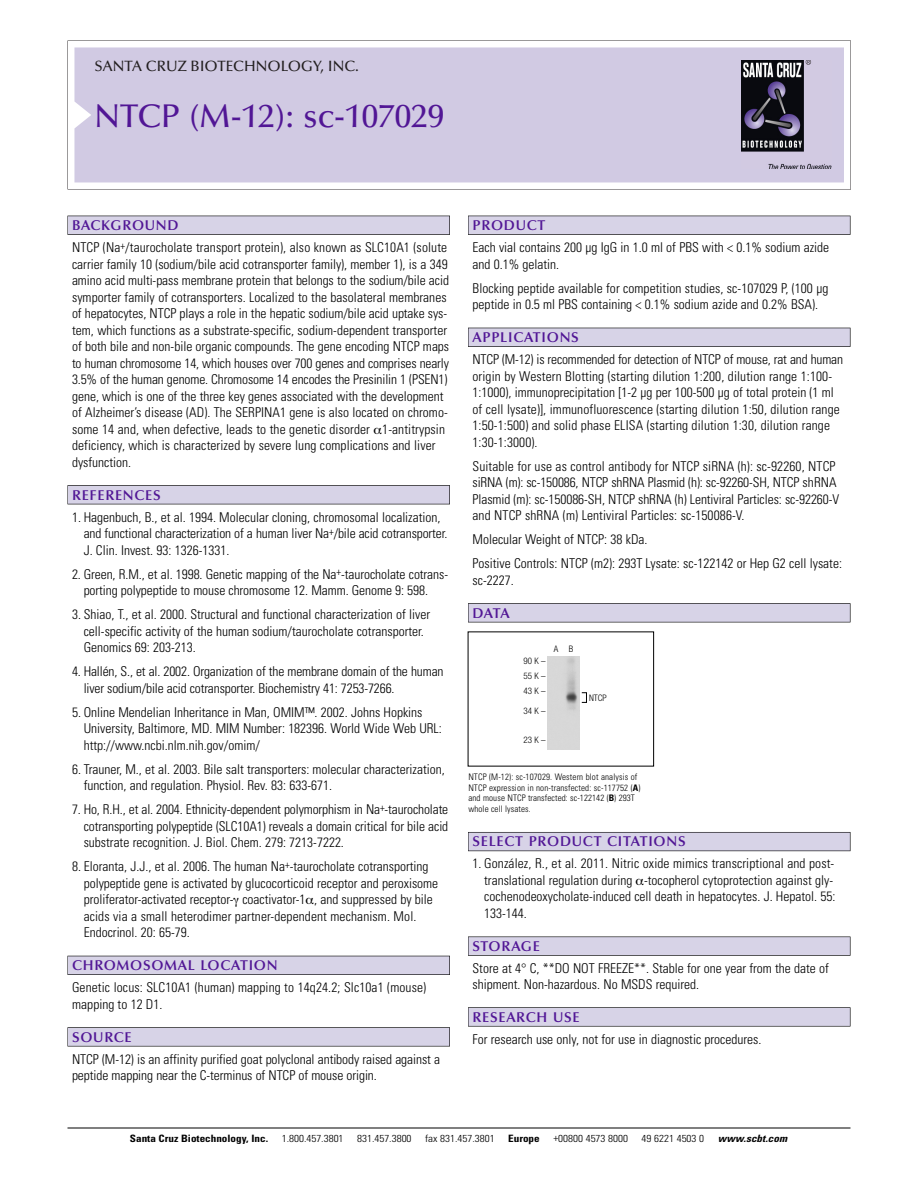
<style>
.page{position:relative;width:918px;height:1188px;background:#fff}
.page>*{position:absolute;margin:0;border:0;box-sizing:border-box;transform-origin:0 0}
.t1{font:500 33px "Optima";color:#511695}
.t2{font:500 15px "Optima";color:#231f20}
.t3{font:600 14.25px "Optima";letter-spacing:.05em;color:#511695}
.t4{font:300 condensed 13.5px/16.5px "Univers";color:#000}
.t5{font:300 condensed 10.2px "Univers";color:#000;scale:1.1 1}
.t6{font:700 condensed 10.2px "Univers";color:#000;scale:1.1 1}
.t7{font:italic 700 condensed 10.2px "Univers";letter-spacing:.005em;color:#000;scale:1.1 1}
.t8{font:300 condensed 9px/10.5px "Univers";letter-spacing:.015em;color:#000}
.t9{font:300 condensed 9px/15px "Helvetica Neue";color:#000;text-align:justify}
.s1{font-weight:700}
</style>
<div class="page">
<svg style="left:68px;top:40px;width:783px;height:149px"></svg>
<div style="left:74px;top:47px;width:770px;height:135px;background:#d1cae3"></div>
<img style="left:741px;top:60px;width:90px;height:108px">
<div style="left:68px;top:216px;width:382px;height:19px;background:#525155"></div>
<div style="left:68px;top:216px;width:381px;height:18px;background:#d7d3e7"></div>
<div style="left:68px;top:485px;width:382px;height:19px;background:#525155"></div>
<div style="left:68px;top:486px;width:381px;height:18px;background:#d7d3e7"></div>
<div style="left:68px;top:956px;width:382px;height:19px;background:#525158"></div>
<div style="left:68px;top:956px;width:381px;height:18px;background:#d7d3e7"></div>
<div style="left:68px;top:1027px;width:382px;height:19px;background:#575759"></div>
<div style="left:68px;top:1028px;width:381px;height:18px;background:#d7d3e7"></div>
<div style="left:468px;top:216px;width:382px;height:19px;background:#525155"></div>
<div style="left:468px;top:216px;width:382px;height:18px;background:#d7d3e7"></div>
<div style="left:468px;top:328px;width:382px;height:19px;background:#515055"></div>
<div style="left:468px;top:328px;width:382px;height:18px;background:#d7d3e7"></div>
<div style="left:468px;top:603px;width:382px;height:19px;background:#545357"></div>
<div style="left:468px;top:604px;width:382px;height:18px;background:#d7d3e7"></div>
<div style="left:468px;top:832px;width:382px;height:19px;background:#5b5961"></div>
<div style="left:468px;top:833px;width:382px;height:18px;background:#d7d3e7"></div>
<div style="left:468px;top:937px;width:382px;height:19px;background:#575759"></div>
<div style="left:468px;top:937px;width:382px;height:18px;background:#d7d3e7"></div>
<svg style="left:468px;top:1007px;width:382px;height:20px"></svg>
<div style="left:468px;top:1008px;width:382px;height:18px;background:#d7d3e7"></div>
<hr style="left:68px;top:1128px;width:782px;height:1px;background:#000">
<img style="left:548px;top:656px;width:31px;height:93px">
<div style="left:582px;top:693px;width:5px;height:9px;border:1px solid #000"></div>
<p class="t2" style="left:94px;top:61px;width:266px">SANTA CRUZ BIOTECHNOLOGY, INC.</p>
<h1 class="t1" style="left:94px;top:103px;width:351px">NTCP (M-12): sc-107029</h1>
<p class="t3" style="left:72px;top:219px;width:108px">BACKGROUND</p>
<p class="t4" style="left:72px;top:240px;width:379px">NTCP (Na<sup>+</sup>/taurocholate transport protein), also known as SLC10A1 (solute carrier family 10 (sodium/bile acid cotransporter family), member 1), is a 349 amino acid multi-pass membrane protein that belongs to the sodium/bile acid symporter family of cotransporters. Localized to the basolateral membranes of hepatocytes, NTCP plays a role in the hepatic sodium/bile acid uptake sys&shy;tem, which functions as a substrate-specific, sodium-dependent transporter of both bile and non-bile organic compounds. The gene encoding NTCP maps to human chromosome 14, which houses over 700 genes and comprises nearly 3.5% of the human genome. Chromosome 14 encodes the Presinilin 1 (PSEN1) gene, which is one of the three key genes associated with the development of Alzheimer’s disease (AD). The SERPINA1 gene is also located on chromo&shy;some 14 and, when defective, leads to the genetic disorder 1-antitrypsin deficiency, which is characterized by severe lung complications and liver dysfunction.</p>
<p class="t3" style="left:72px;top:489px;width:90px">REFERENCES</p>
<p class="t4" style="left:84px;top:510px;width:365px;text-indent:-12px">1. Hagenbuch, B., et al. 1994. Molecular cloning, chromosomal localization, and functional characterization of a human liver Na<sup>+</sup>/bile acid cotransporter.<br>J. Clin. Invest. 93: 1326-1331.</p>
<p class="t4" style="left:84px;top:567px;width:366px;text-indent:-12px">2. Green, R.M., et al. 1998. Genetic mapping of the Na<sup>+</sup>-taurocholate cotrans&shy;porting polypeptide to mouse chromosome 12. Mamm. Genome 9: 598.</p>
<p class="t4" style="left:84px;top:607px;width:348px;text-indent:-12px">3. Shiao, T., et al. 2000. Structural and functional characterization of liver cell-specific activity of the human sodium/taurocholate cotransporter.<br>Genomics 69: 203-213.</p>
<p class="t4" style="left:84px;top:664px;width:361px;text-indent:-12px">4. Hallén, S., et al. 2002. Organization of the membrane domain of the human liver sodium/bile acid cotransporter. Biochemistry 41: 7253-7266.</p>
<p class="t4" style="left:84px;top:705px;width:360px;text-indent:-12px">5. Online Mendelian Inheritance in Man, OMIM™. 2002. Johns Hopkins<br>University, Baltimore, MD. MIM Number: 182396. World Wide Web URL: http://www.ncbi.nlm.nih.gov/omim/</p>
<p class="t4" style="left:84px;top:762px;width:363px;text-indent:-12px">6. Trauner, M., et al. 2003. Bile salt transporters: molecular characterization, function, and regulation. Physiol. Rev. 83: 633-671.</p>
<p class="t4" style="left:84px;top:802px;width:366px;text-align:justify;text-indent:-12px">7. Ho, R.H., et al. 2004. Ethnicity-dependent polymorphism in Na<sup>+</sup>-taurocholate cotransporting polypeptide (SLC10A1) reveals a domain critical for bile acid substrate recognition. J. Biol. Chem. 279: 7213-7222.</p>
<p class="t4" style="left:84px;top:859px;width:356px;text-indent:-12px">8. Eloranta, J.J., et al. 2006. The human Na<sup>+</sup>-taurocholate cotransporting polypeptide gene is activated by glucocorticoid receptor and peroxisome proliferator-activated receptor- coactivator-1 , and suppressed by bile acids via a small heterodimer partner-dependent mechanism. Mol.<br>Endocrinol. 20: 65-79.</p>
<p class="t3" style="left:72px;top:960px;width:207px">CHROMOSOMAL LOCATION</p>
<p class="t4" style="left:72px;top:980px;width:356px">Genetic locus: SLC10A1 (human) mapping to 14q24.2; Slc10a1 (mouse) mapping to 12 D1.</p>
<p class="t3" style="left:72px;top:1031px;width:61px">SOURCE</p>
<p class="t4" style="left:72px;top:1052px;width:370px">NTCP (M-12) is an affinity purified goat polyclonal antibody raised against a peptide mapping near the C-terminus of NTCP of mouse origin.</p>
<p class="t3" style="left:473px;top:219px;width:74px">PRODUCT</p>
<p class="t4" style="left:473px;top:240px;width:358px">Each vial contains 200 µg IgG in 1.0 ml of PBS with &lt; 0.1% sodium azide and 0.1% gelatin.</p>
<p class="t4" style="left:473px;top:281px;width:357px">Blocking peptide available for competition studies, sc-107029 P, (100 µg peptide in 0.5 ml PBS containing &lt; 0.1% sodium azide and 0.2% BSA).</p>
<p class="t3" style="left:473px;top:332px;width:108px">APPLICATIONS</p>
<p class="t4" style="left:473px;top:352px;width:372px">NTCP (M-12) is recommended for detection of NTCP of mouse, rat and human origin by Western Blotting (starting dilution 1:200, dilution range 1:100- 1:1000), immunoprecipitation [1-2 µg per 100-500 µg of total protein (1 ml of cell lysate)], immunofluorescence (starting dilution 1:50, dilution range 1:50-1:500) and solid phase ELISA (starting dilution 1:30, dilution range 1:30-1:3000).</p>
<p class="t4" style="left:473px;top:459px;width:368px">Suitable for use as control antibody for NTCP siRNA (h): sc-92260, NTCP siRNA (m): sc-150086, NTCP shRNA Plasmid (h): sc-92260-SH, NTCP shRNA Plasmid (m): sc-150086-SH, NTCP shRNA (h) Lentiviral Particles: sc-92260-V and NTCP shRNA (m) Lentiviral Particles: sc-150086-V.</p>
<p class="t4" style="left:473px;top:529px;width:371px;line-height:24px">Molecular Weight of NTCP: 38 kDa.<br>Positive Controls: NTCP (m2): 293T Lysate: sc-122142 or Hep G2 cell lysate:</p>
<p class="t4" style="left:473px;top:573px;width:43px">sc-2227.</p>
<p class="t3" style="left:473px;top:607px;width:39px">DATA</p>
<p class="t9" style="left:524px;top:655px;width:24px">90K– 55K– 43K–</p>
<p class="t9" style="left:524px;top:704px;width:24px">34K–</p>
<p class="t9" style="left:524px;top:733px;width:24px">23K–</p>
<p class="t9" style="left:554px;top:642px;width:21px">A B</p>
<p class="t9" style="left:589px;top:691px;width:19px">NTCP</p>
<p class="t8" style="left:468px;top:773px;width:174px">NTCP (M-12): sc-107029. Western blot analysis of NTCP expression in non-transfected: sc-117752 (<span class="s1">A</span>) and mouse NTCP transfected: sc-122142 (<span class="s1">B</span>) 293T whole cell lysates.</p>
<p class="t3" style="left:473px;top:836px;width:215px">SELECT PRODUCT CITATIONS</p>
<p class="t4" style="left:484px;top:857px;width:353px;text-indent:-12px">1. González, R., et al. 2011. Nitric oxide mimics transcriptional and post&shy;translational regulation during -tocopherol cytoprotection against gly&shy;cochenodeoxycholate-induced cell death in hepatocytes. J. Hepatol. 55:<br>133-144.</p>
<p class="t3" style="left:473px;top:940px;width:69px">STORAGE</p>
<p class="t4" style="left:473px;top:961px;width:358px">Store at 4° C, **DO NOT FREEZE**. Stable for one year from the date of shipment. Non-hazardous. No MSDS required.</p>
<p class="t3" style="left:473px;top:1011px;width:109px">RESEARCH USE</p>
<p class="t4" style="left:473px;top:1032px;width:290px">For research use only, not for use in diagnostic procedures.</p>
<p class="t6" style="left:130px;top:1135px;width:127px">Santa Cruz Biotechnology, Inc.</p>
<p class="t5" style="left:282px;top:1135px;width:58px">1.800.457.3801</p>
<p class="t5" style="left:357px;top:1135px;width:51px">831.457.3800</p>
<p class="t5" style="left:425px;top:1135px;width:65px">fax 831.457.3801</p>
<p class="t6" style="left:508px;top:1135px;width:30px">Europe</p>
<p class="t5" style="left:553px;top:1135px;width:69px">+00800 4573 8000</p>
<p class="t5" style="left:642px;top:1135px;width:58px">49 6221 4503 0</p>
<p class="t7" style="left:718px;top:1135px;width:64px">www.scbt.com</p>
</div>
